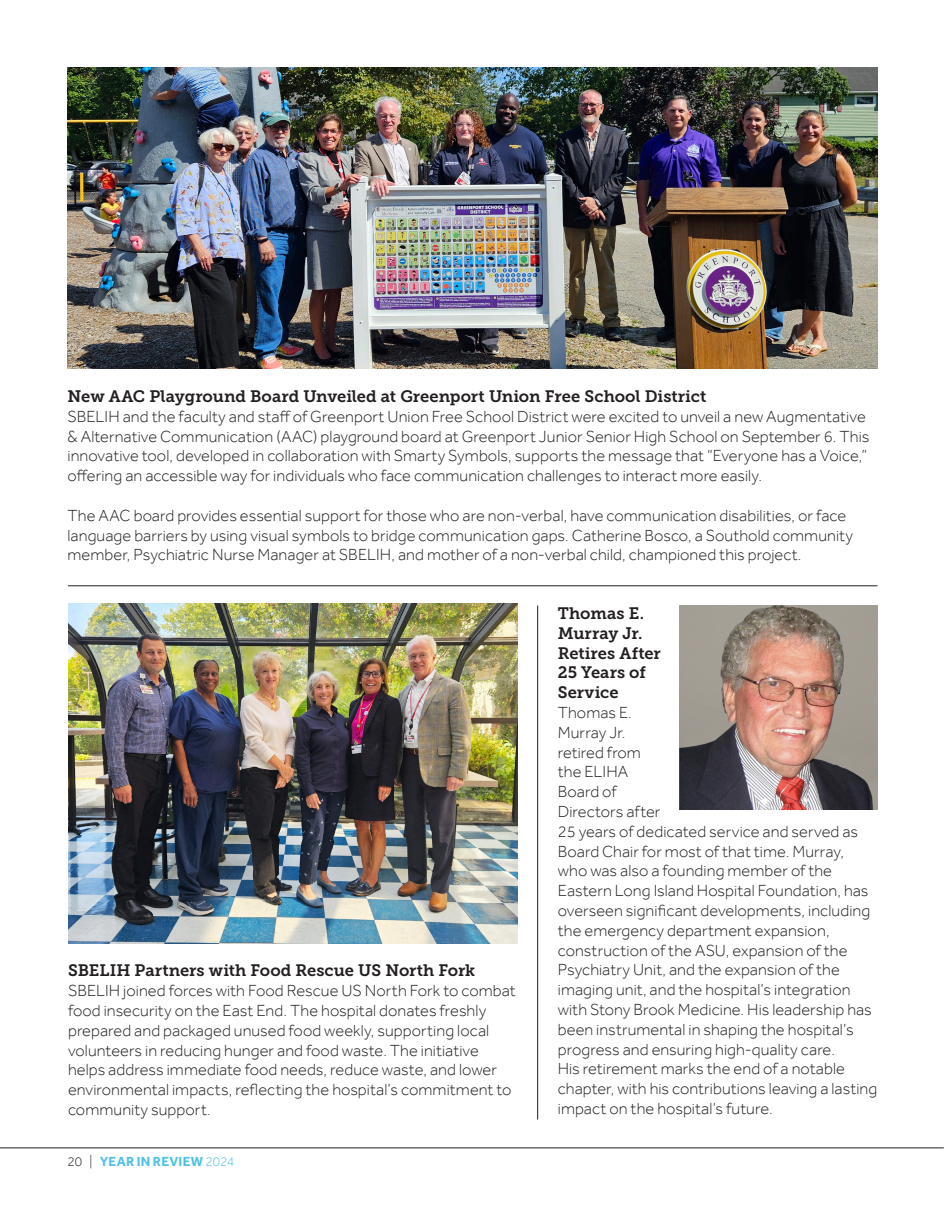
<style>
.page{position:relative;width:945px;height:1215px;background:#fff}
.page>*{position:absolute;margin:0;border:0;box-sizing:border-box;transform-origin:0 0}
.t1{font:300 16.5px/19.8px "Effra";letter-spacing:.005em;color:#231f20}
.t2{font:16.5px/19.8px "Museo Slab 700";color:#231f20}
.t3{font:700 13.5px "Effra";letter-spacing:.015em;color:#4dc1e8}
.s1{font-weight:300;color:#231f20}
.s2{font-weight:300}
</style>
<div class="page">
<hr style="left:0;top:1148px;width:944px;height:1px;background:#231f20">
<img style="left:68px;top:604px;width:450px;height:339px">
<img style="left:680px;top:606px;width:198px;height:203px">
<img style="left:68px;top:68px;width:810px;height:301px">
<hr style="left:68px;top:586px;width:809px;height:1px;background:#231f20">
<hr style="left:537px;top:606px;width:1px;height:514px;background:#231f20">
<p class="t2" style="left:68px;top:387px;width:640px">New AAC Playground Board Unveiled at Greenport Union Free School District</p>
<p class="t1" style="left:68px;top:406px;width:803px">SBELIH and the faculty and staff of Greenport Union Free School District were excited to unveil a new Augmentative &amp; Alternative Communication (AAC) playground board at Greenport Junior Senior High School on September 6. This innovative tool, developed in collaboration with Smarty Symbols, supports the message that “Everyone has a Voice,” offering an accessible way for individuals who face communication challenges to interact more easily.</p>
<p class="t1" style="left:68px;top:505px;width:787px">The AAC board provides essential support for those who are non-verbal, have communication disabilities, or face language barriers by using visual symbols to bridge communication gaps. Catherine Bosco, a Southold community member, Psychiatric Nurse Manager at SBELIH, and mother of a non-verbal child, championed this project.</p>
<p class="t2" style="left:68px;top:961px;width:409px">SBELIH Partners with Food Rescue US North Fork</p>
<p class="t1" style="left:68px;top:981px;width:449px">SBELIH joined forces with Food Rescue US North Fork to combat food insecurity on the East End. The hospital donates freshly prepared and packaged unused food weekly, supporting local volunteers in reducing hunger and food waste. The initiative helps address immediate food needs, reduce waste, and lower environmental impacts, reflecting the hospital’s commitment to community support.</p>
<p class="t3" style="left:68px;top:1153px;width:168px"><span class="s1">20 |</span> YEAR IN REVIEW <span class="s2">2024</span></p>
<p class="t2" style="left:558px;top:603px;width:105px">Thomas E.<br>Murray Jr.<br>Retires After<br>25 Years of<br>Service</p>
<p class="t1" style="left:558px;top:702px;width:321px">Thomas E.<br>Murray Jr.<br>retired from<br>the ELIHA<br>Board of<br>Directors after<br>25 years of dedicated service and served as Board Chair for most of that time. Murray, who was also a founding member of the Eastern Long Island Hospital Foundation, has overseen significant developments, including the emergency department expansion, construction of the ASU, expansion of the Psychiatry Unit, and the expansion of the imaging unit, and the hospital’s integration with Stony Brook Medicine. His leadership has been instrumental in shaping the hospital’s progress and ensuring high-quality care.<br>His retirement marks the end of a notable chapter, with his contributions leaving a lasting impact on the hospital’s future.</p>
</div>
